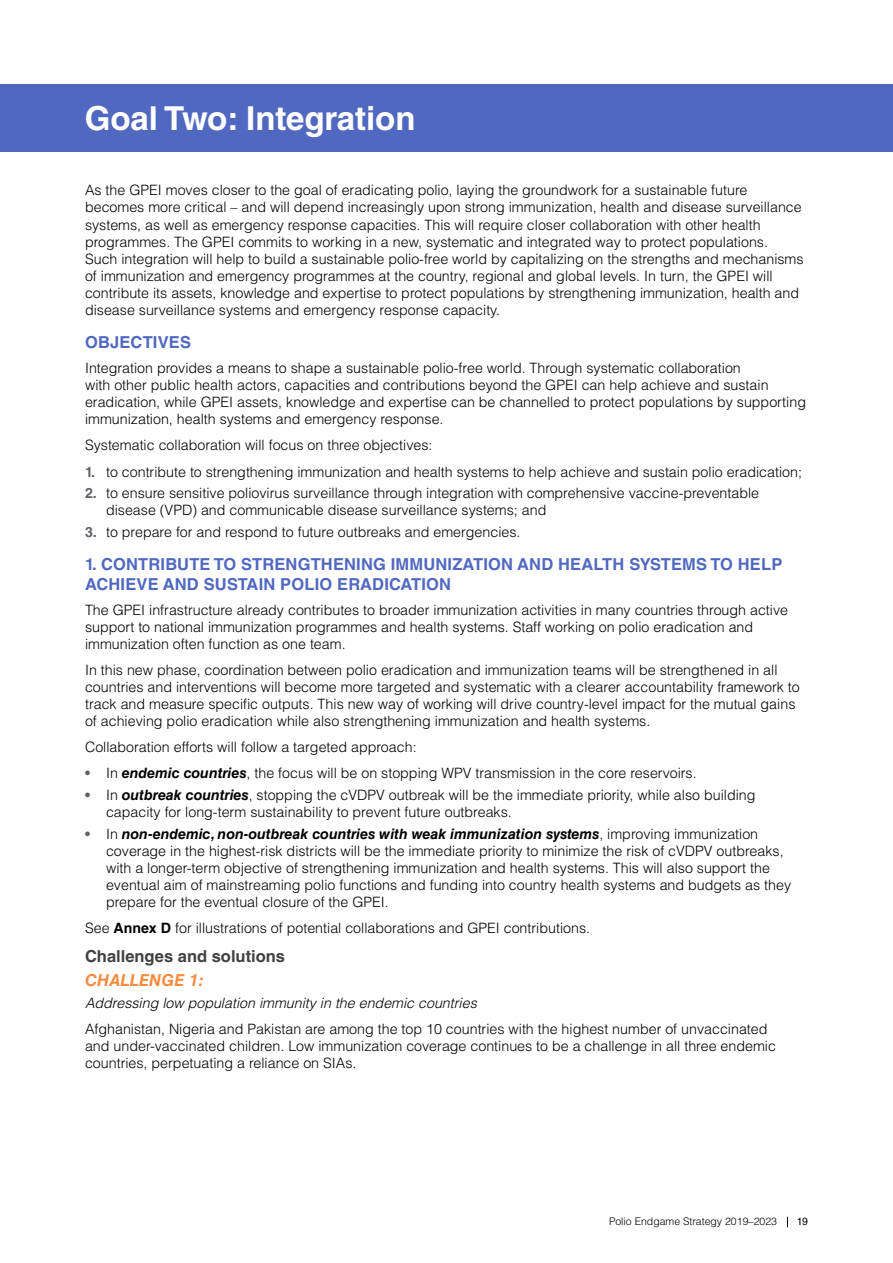
<style>
.page{position:relative;width:893px;height:1263px;background:#fff}
.page>*{position:absolute;margin:0;border:0;box-sizing:border-box;transform-origin:0 0}
.t1{font:700 33px "Helvetica LT Std";color:#fff}
.t2{font:700 16.5px/19.8px "Helvetica LT Std";letter-spacing:.01em;color:#5168c1}
.t3{font:700 16.5px "Helvetica LT Std";color:#414042}
.t4{font:italic 700 16.5px "Helvetica LT Std";letter-spacing:.01em;color:#f98a3c}
.t5{font:300 14.25px/17.1px "Helvetica LT Std";color:#000}
.t6{font:italic 300 14.25px "Helvetica LT Std";color:#000}
.t7{font:300 10.5px "Helvetica LT Std";color:#000}
.t8{font:10.5px "Helvetica LT Std";color:#000}
.s1{font-weight:700;color:#60626a}
.s2{font-weight:700;font-style:italic}
.s3{font-weight:700}
</style>
<div class="page">
<div style="left:0;top:85px;width:893px;height:67px;background:#5168c1"></div>
<h1 class="t1" style="left:85px;top:98px;width:332px">Goal Two: Integration</h1>
<p class="t5" style="left:85px;top:182px;width:720px">As the GPEI moves closer to the goal of eradicating polio, laying the groundwork for a sustainable future becomes more critical – and will depend increasingly upon strong immunization, health and disease surveillance systems, as well as emergency response capacities. This will require closer collaboration with other health programmes. The GPEI commits to working in a new, systematic and integrated way to protect populations.<br>Such integration will help to build a sustainable polio-free world by capitalizing on the strengths and mechanisms of immunization and emergency programmes at the country, regional and global levels. In turn, the GPEI will contribute its assets, knowledge and expertise to protect populations by strengthening immunization, health and disease surveillance systems and emergency response capacity.</p>
<p class="t2" style="left:85px;top:332px;width:108px">OBJECTIVES</p>
<p class="t5" style="left:85px;top:359px;width:722px">Integration provides a means to shape a sustainable polio-free world. Through systematic collaboration<br>with other public health actors, capacities and contributions beyond the GPEI can help achieve and sustain eradication, while GPEI assets, knowledge and expertise can be channelled to protect populations by supporting immunization, health systems and emergency response.</p>
<p class="t5" style="left:85px;top:437px;width:349px">Systematic collaboration will focus on three objectives:</p>
<p class="t5" style="left:85px;top:463px;width:718px"><span class="s1">1.</span> to contribute to strengthening immunization and health systems to help achieve and sustain polio eradication;</p>
<p class="t5" style="left:106px;top:484px;width:655px;text-indent:-21px"><span class="s1">2.</span> to ensure sensitive poliovirus surveillance through integration with comprehensive vaccine-preventable disease (VPD) and communicable disease surveillance systems; and</p>
<p class="t5" style="left:85px;top:523px;width:437px"><span class="s1">3.</span> to prepare for and respond to future outbreaks and emergencies.</p>
<p class="t2" style="left:85px;top:554px;width:699px">1. CONTRIBUTE TO STRENGTHENING IMMUNIZATION AND HEALTH SYSTEMS TO HELP<br>ACHIEVE AND SUSTAIN POLIO ERADICATION</p>
<p class="t5" style="left:85px;top:601px;width:705px">The GPEI infrastructure already contributes to broader immunization activities in many countries through active support to national immunization programmes and health systems. Staff working on polio eradication and immunization often function as one team.</p>
<p class="t5" style="left:85px;top:661px;width:716px">In this new phase, coordination between polio eradication and immunization teams will be strengthened in all countries and interventions will become more targeted and systematic with a clearer accountability framework to track and measure specific outputs. This new way of working will drive country-level impact for the mutual gains of achieving polio eradication while also strengthening immunization and health systems.</p>
<p class="t5" style="left:85px;top:738px;width:333px">Collaboration efforts will follow a targeted approach:</p>
<p class="t5" style="left:85px;top:765px;width:613px"><span class="s1">•</span> In <span class="s2">endemic countries</span>, the focus will be on stopping WPV transmission in the core reservoirs.</p>
<p class="t5" style="left:106px;top:786px;width:651px;text-indent:-21px"><span class="s1">•</span> In <span class="s2">outbreak countries</span>, stopping the cVDPV outbreak will be the immediate priority, while also building capacity for long-term sustainability to prevent future outbreaks.</p>
<p class="t5" style="left:106px;top:825px;width:687px;text-indent:-21px"><span class="s1">•</span> In <span class="s2">non-endemic, non-outbreak countries with weak immunization systems</span>, improving immunization coverage in the highest-risk districts will be the immediate priority to minimize the risk of cVDPV outbreaks, with a longer-term objective of strengthening immunization and health systems. This will also support the eventual aim of mainstreaming polio functions and funding into country health systems and budgets as they prepare for the eventual closure of the GPEI.</p>
<p class="t5" style="left:85px;top:919px;width:507px">See <span class="s3">Annex D</span> for illustrations of potential collaborations and GPEI contributions.</p>
<p class="t3" style="left:85px;top:946px;width:202px">Challenges and solutions</p>
<p class="t4" style="left:85px;top:970px;width:121px">CHALLENGE 1:</p>
<p class="t6" style="left:85px;top:994px;width:393px">Addressing low population immunity in the endemic countries</p>
<p class="t5" style="left:85px;top:1020px;width:692px">Afghanistan, Nigeria and Pakistan are among the top 10 countries with the highest number of unvaccinated and under-vaccinated children. Low immunization coverage continues to be a challenge in all three endemic countries, perpetuating a reliance on SIAs.</p>
<p class="t7" style="left:609px;top:1214px;width:170px">Polio Endgame Strategy 2019–2023</p>
<p class="t8" style="left:797px;top:1215px;width:13px">19</p>
</div>
